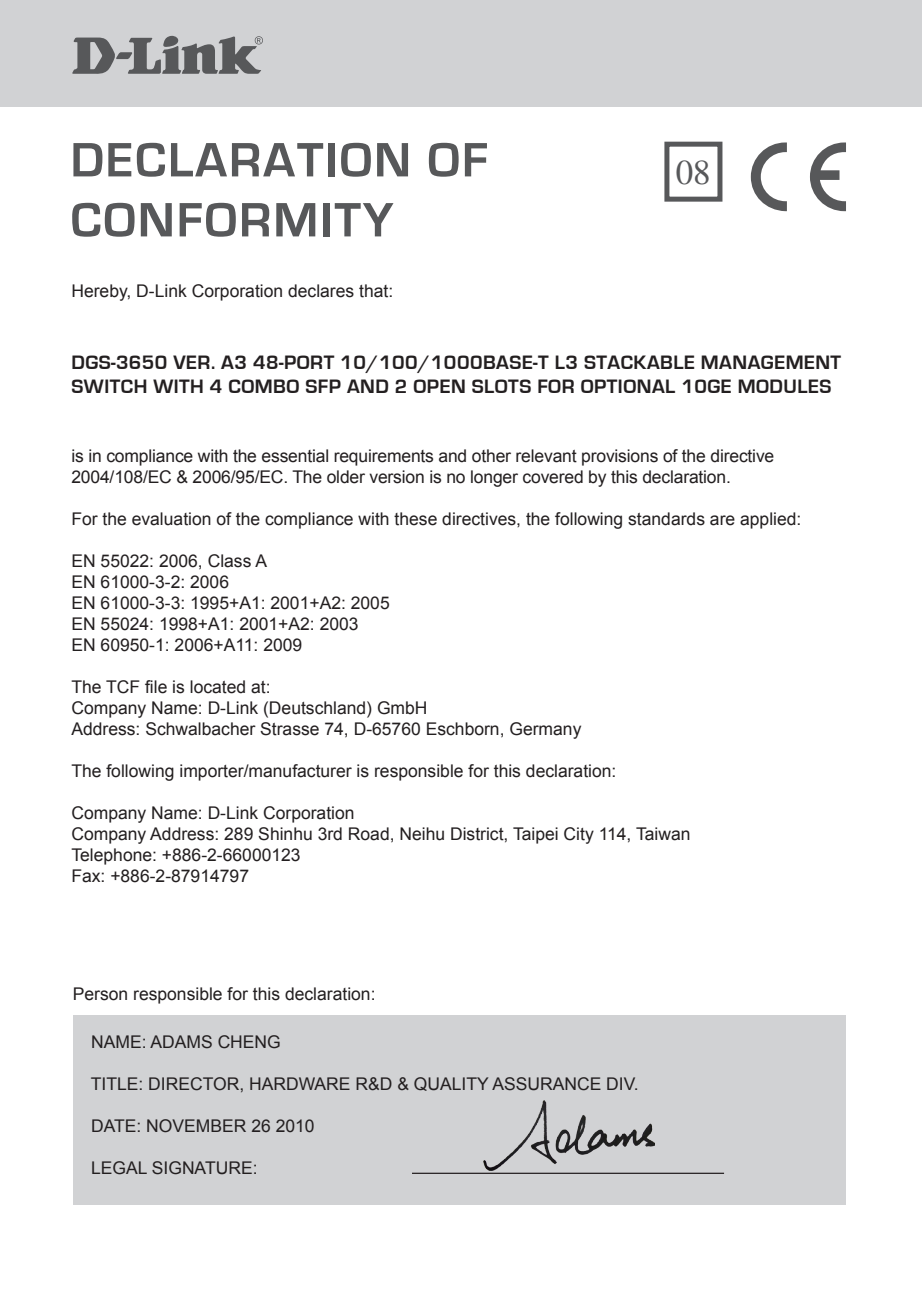
<style>
.page{position:relative;width:922px;height:1297px;background:#fff}
.page>*{position:absolute;margin:0;border:0;box-sizing:border-box;transform-origin:0 0}
.t1{font:700 50px "Eurostile";letter-spacing:.04em;color:#57585a}
.t2{font:35px "Times";color:#57585a}
.t3{font:700 20px/24px "Eurostile";letter-spacing:.025em;color:#231f20}
.t4{font:17.5px/21px "Arial";color:#231f20}
.s1{font-style:inherit}
</style>
<div class="page">
<div style="left:1px;top:0;width:920px;height:107px;background:#d1d2d4"></div>
<div style="left:664px;top:142px;width:58px;height:60px;border:5px solid #57585a"></div>
<div style="left:74px;top:1015px;width:771px;height:189px;background:#d1d2d4"></div>
<hr style="left:412px;top:1173px;width:311px;height:1px;background:#231f20">
<img style="left:483px;top:1101px;width:171px;height:70px">
<svg style="left:72px;top:36px;width:191px;height:38px"></svg>
<svg style="left:750px;top:142px;width:36px;height:69px"></svg>
<svg style="left:810px;top:142px;width:35px;height:69px"></svg>
<h1 class="t1" style="left:70px;top:133px;width:419px">DECLARATION OF</h1>
<h1 class="t1" style="left:70px;top:193px;width:324px">CONFORMITY</h1>
<p class="t4" style="left:71px;top:280px;width:323px">Hereby, D-Link Corporation declares that:</p>
<h2 class="t2" style="left:675px;top:152px;width:36px">08</h2>
<p class="t3" style="left:71px;top:351px;width:771px">DGS-3<span class="s1">6</span>50 VER. A3 48-PORT 10/100/1000BASE-T L3 STACKABLE MANAGEMENT<br>SWITCH WITH 4 COMBO SFP AND 2 OPEN SLOTS FOR OPTIONAL 10GE MODULES</p>
<p class="t4" style="left:71px;top:445px;width:704px">is in compliance with the essential requirements and other relevant provisions of the directive<br>2004/108/EC &amp; 2006/95/EC. The older version is no longer covered by this declaration.</p>
<p class="t4" style="left:71px;top:508px;width:731px">For the evaluation of the compliance with these directives, the following standards are applied:</p>
<p class="t4" style="left:71px;top:550px;width:320px">EN 55022: 2006, Class A<br>EN 61000-3-2: 2006<br>EN 61000-3-3: 1995+A1: 2001+A2: 2005<br>EN 55024: 1998+A1: 2001+A2: 2003<br>EN 60950-1: 2006+A11: 2009</p>
<p class="t4" style="left:71px;top:676px;width:511px">The TCF file is located at:<br>Company Name: D-Link (Deutschland) GmbH<br>Address: Schwalbacher Strasse 74, D-65760 Eschborn, Germany</p>
<p class="t4" style="left:71px;top:760px;width:546px">The following importer/manufacturer is responsible for this declaration:</p>
<p class="t4" style="left:71px;top:802px;width:620px">Company Name: D-Link Corporation<br>Company Address: 289 Shinhu 3rd Road, Neihu District, Taipei City 114, Taiwan Telephone: +886-2-66000123<br>Fax: +886-2-87914797</p>
<p class="t4" style="left:73px;top:983px;width:304px">Person responsible for this declaration:</p>
<p class="t4" style="left:91px;top:1031px;width:191px">NAME: ADAMS CHENG</p>
<p class="t4" style="left:91px;top:1073px;width:549px">TITLE: DIRECTOR, HARDWARE R&amp;D &amp; QUALITY ASSURANCE DIV.</p>
<p class="t4" style="left:91px;top:1115px;width:225px">DATE: NOVEMBER 26 2010</p>
<p class="t4" style="left:91px;top:1157px;width:168px">LEGAL SIGNATURE:</p>
</div>
